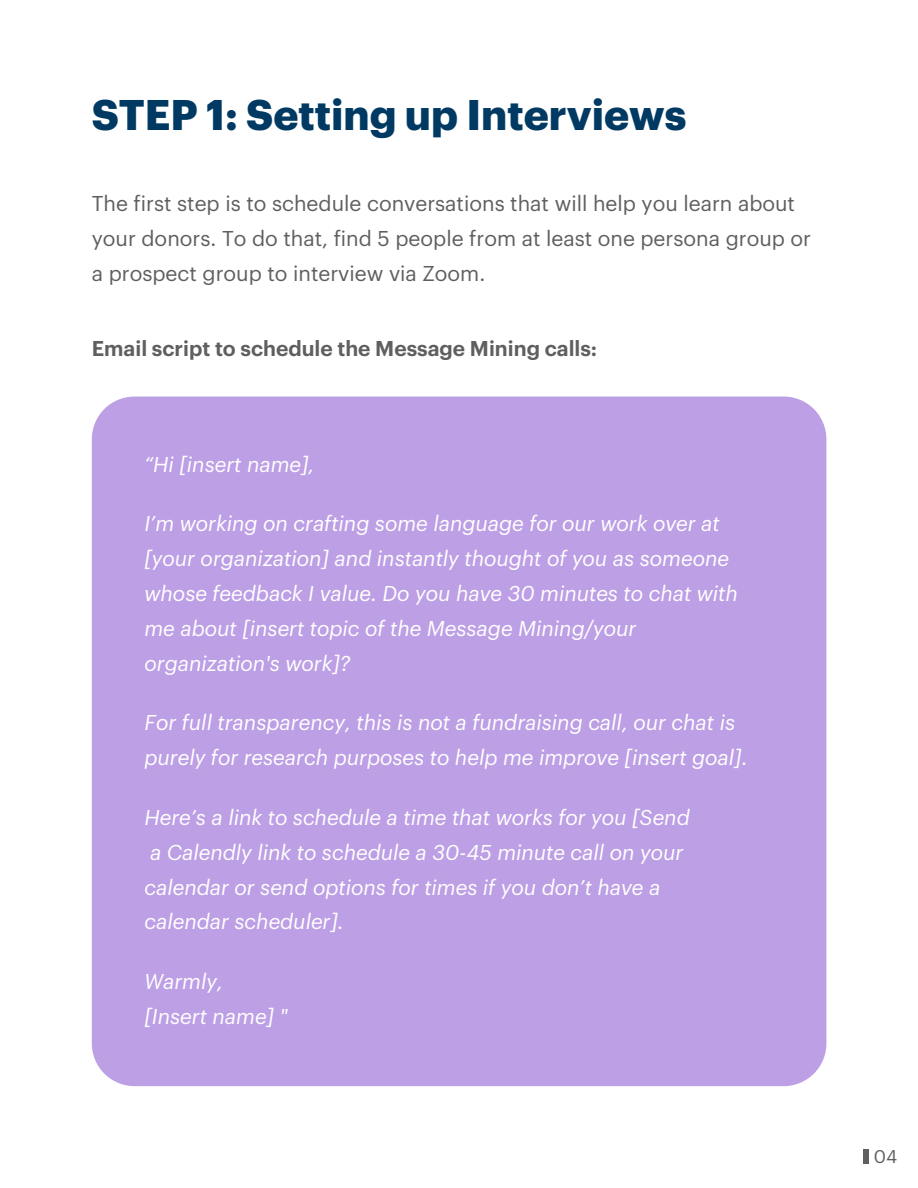
<style>
.page{position:relative;width:918px;height:1188px;background:#fff}
.page>*{position:absolute;margin:0;border:0;box-sizing:border-box;transform-origin:0 0}
.t1{font:700 42px "Graphik";color:#003a63}
.t2{font:italic 21px/34.8px "Graphik";color:#fff}
.t3{font:21px/34.8px "Graphik";color:#5f5f5f}
.t4{font:600 21px "Graphik";color:#5f5f5f}
.t5{font:18px "Graphik";color:#5f5f5f}
</style>
<div class="page">
<div style="left:864px;top:1149px;width:5px;height:15px;background:#5f5f5f"></div>
<div style="left:92px;top:397px;width:734px;height:689px;background:#bd9fe5"></div>
<h1 class="t1" style="left:92px;top:96px;width:596px">STEP 1: Setting up Interviews</h1>
<p class="t3" style="left:92px;top:187px;width:721px">The first step is to schedule conversations that will help you learn about your donors. To do that, find 5 people from at least one persona group or a prospect group to interview via Zoom.</p>
<p class="t4" style="left:92px;top:338px;width:507px">Email script to schedule the Message Mining calls:</p>
<p class="t2" style="left:144px;top:447px;width:172px">“Hi [insert name],</p>
<p class="t2" style="left:144px;top:507px;width:595px">I’m working on crafting some language for our work over at [your organization] and instantly thought of you as someone whose feedback I value. Do you have 30 minutes to chat with me about [insert topic of the Message Mining/your organization's work]?</p>
<p class="t2" style="left:144px;top:706px;width:605px">For full transparency, this is not a fundraising call, our chat is purely for research purposes to help me improve [insert goal].</p>
<p class="t2" style="left:144px;top:801px;width:547px">Here’s a link to schedule a time that works for you [Send a Calendly link to schedule a 30-45 minute call on your calendar or send options for times if you don’t have a calendar scheduler].</p>
<p class="t2" style="left:144px;top:965px;width:145px">Warmly, [Insert name] "</p>
<p class="t5" style="left:874px;top:1148px;width:25px">04</p>
</div>
